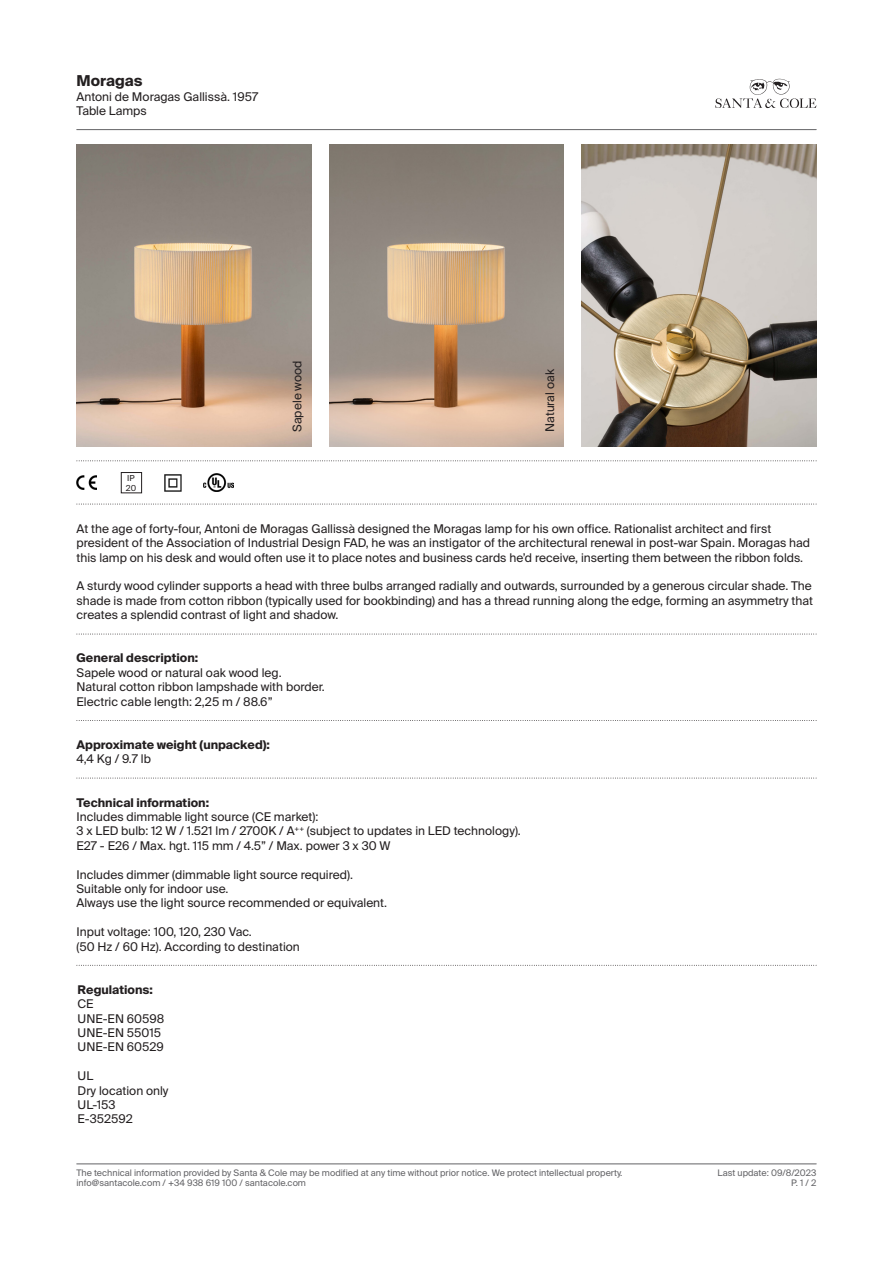
<style>
.page{position:relative;width:893px;height:1263px;background:#fff}
.page>*{position:absolute;margin:0;border:0;box-sizing:border-box;transform-origin:0 0}
.t1{font:700 15px "Suisse Intl";color:#231f20}
.t2{font:12px/14.4px "Suisse Intl";color:#231f20}
.t3{font:700 12px/14.4px "Suisse Intl";color:#231f20}
.t4{font:9px "Suisse Intl";color:#636366}
.t5{font:8.25px "Suisse Intl";color:#231f20}
.s1{font-weight:700}
.s2{font-weight:400}
</style>
<div class="page">
<svg style="left:715px;top:79px;width:101px;height:29px"></svg>
<hr style="left:77px;top:129px;width:739px;height:1px;background:#636366">
<hr style="left:77px;top:1163px;width:739px;height:1px;background:#636366">
<svg style="left:77px;top:460px;width:740px;height:1px"></svg>
<svg style="left:77px;top:504px;width:740px;height:1px"></svg>
<svg style="left:77px;top:778px;width:740px;height:1px"></svg>
<svg style="left:77px;top:634px;width:740px;height:1px"></svg>
<svg style="left:77px;top:720px;width:740px;height:1px"></svg>
<img style="left:77px;top:476px;width:19px;height:13px">
<img style="left:203px;top:473px;width:31px;height:18px">
<div style="left:121px;top:472px;width:21px;height:21px;border:1px solid #231f20"></div>
<img style="left:165px;top:474px;width:16px;height:17px">
<img style="left:77px;top:144px;width:234px;height:302px">
<img style="left:329px;top:144px;width:235px;height:302px">
<img style="left:582px;top:144px;width:234px;height:302px">
<svg style="left:77px;top:965px;width:740px;height:1px"></svg>
<p class="t1" style="left:77px;top:72px;width:67px">Moragas</p>
<p class="t2" style="left:77px;top:89px;width:183px">Antoni de Moragas Gallissà. 1957<br>Table Lamps</p>
<p class="t5" style="left:127px;top:473px;width:9px">IP</p>
<p class="t5" style="left:126px;top:483px;width:12px">20</p>
<p class="t2" style="left:290px;top:432px;width:73px;rotate:-90deg">Sapele wood</p>
<p class="t2" style="left:543px;top:432px;width:64px;rotate:-90deg">Natural oak</p>
<p class="t2" style="left:77px;top:521px;width:735px">At the age of forty-four, Antoni de Moragas Gallissà designed the Moragas lamp for his own office. Rationalist architect and first president of the Association of Industrial Design FAD, he was an instigator of the architectural renewal in post-war Spain. Moragas had this lamp on his desk and would often use it to place notes and business cards he’d receive, inserting them between the ribbon folds.</p>
<p class="t2" style="left:77px;top:579px;width:738px;text-align:justify">A sturdy wood cylinder supports a head with three bulbs arranged radially and outwards, surrounded by a generous circular shade. The shade is made from cotton ribbon (typically used for bookbinding) and has a thread running along the edge, forming an asymmetry that creates a splendid contrast of light and shadow.</p>
<p class="t2" style="left:77px;top:651px;width:207px"><span class="s1">General description:<br></span>Sapele wood or natural oak wood leg.</p>
<p class="t2" style="left:77px;top:680px;width:250px">Natural cotton ribbon lampshade with border.</p>
<p class="t2" style="left:77px;top:694px;width:198px">Electric cable length: 2,25 m / 88.6”</p>
<p class="t3" style="left:77px;top:737px;width:195px">Approximate weight (unpacked):<br><span class="s2">4,4 Kg / 9.7 lb</span></p>
<p class="t2" style="left:77px;top:795px;width:243px"><span class="s1">Technical information:<br></span>Includes dimmable light source (CE market):</p>
<p class="t2" style="left:77px;top:824px;width:446px">3 x LED bulb: 12 W / 1.521 lm / 2700K / A<sup>++</sup> (subject to updates in LED technology).</p>
<p class="t2" style="left:77px;top:838px;width:316px">E27 - E26 / Max. hgt. 115 mm / 4.5” / Max. power 3 x 30 W</p>
<p class="t2" style="left:77px;top:867px;width:278px">Includes dimmer (dimmable light source required).</p>
<p class="t2" style="left:77px;top:881px;width:154px">Suitable only for indoor use.</p>
<p class="t2" style="left:77px;top:896px;width:312px">Always use the light source recommended or equivalent.</p>
<p class="t2" style="left:77px;top:925px;width:225px">Input voltage: 100, 120, 230 Vac.<br>(50 Hz / 60 Hz). According to destination</p>
<p class="t2" style="left:78px;top:982px;width:88px"><span class="s1">Regulations:<br></span>CE<br>UNE-EN 60598</p>
<p class="t2" style="left:78px;top:1025px;width:85px">UNE-EN 55015</p>
<p class="t2" style="left:78px;top:1040px;width:88px">UNE-EN 60529</p>
<p class="t2" style="left:78px;top:1069px;width:17px">UL</p>
<p class="t2" style="left:78px;top:1083px;width:92px">Dry location only</p>
<p class="t2" style="left:78px;top:1097px;width:40px">UL-153</p>
<p class="t2" style="left:78px;top:1112px;width:57px">E-352592</p>
<p class="t4" style="left:77px;top:1167px;width:547px">The technical information provided by Santa &amp; Cole may be modified at any time without prior notice. We protect intellectual property.</p>
<p class="t4" style="left:718px;top:1167px;width:100px">Last update: 09/8/2023</p>
<p class="t4" style="left:77px;top:1178px;width:231px">info@santacole.com / +34 938 619 100 / santacole.com</p>
<p class="t4" style="left:791px;top:1178px;width:27px">P. 1 / 2</p>
</div>
